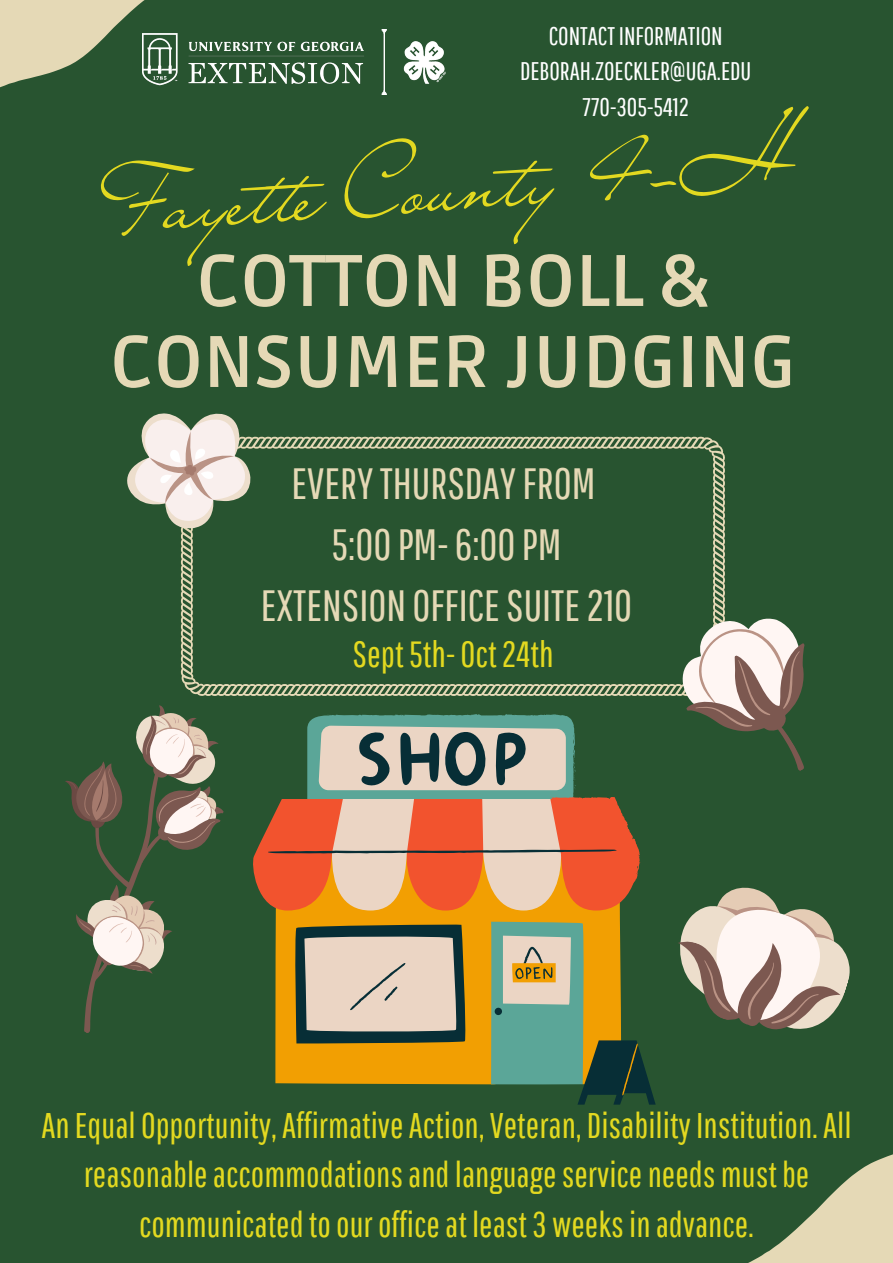
<style>
.page{position:relative;width:893px;height:1263px;background:#285430}
.page>*{position:absolute;margin:0;border:0;box-sizing:border-box;transform-origin:0 0}
.t1{font:84.3px "Liana";color:#e3d920}
.t2{font:700 72.75px/81px "Ruda";color:#e5d9b6;text-align:center}
.t3{font:43.88px/61.3px "Pathway Gothic One";color:#e5d9b6;text-align:center}
.t4{font:36.45px "Pathway Gothic One";color:#e3d920}
.t5{font:35.7px/49.5px "Pathway Gothic One";color:#e3d920;text-align:center}
.t6{font:25.5px "Pathway Gothic One";color:#fff}
</style>
<div class="page">
<svg style="left:0;top:0;width:145px;height:88px;fill:#e5d9b6"></svg>
<svg style="left:748px;top:1154px;width:145px;height:109px;fill:#e5d9b6"></svg>
<svg style="left:180px;top:436px;width:545px;height:260px"></svg>
<svg style="left:307px;top:714px;width:267px;height:14px;background:#559c8b"></svg>
<svg style="left:294px;top:924px;width:361px;height:180px"></svg>
<svg style="left:503px;top:936px;width:135px;height:159px"></svg>
<svg style="left:253px;top:803px;width:387px;height:108px"></svg>
<svg style="left:304px;top:726px;width:262px;height:306px;background:#aeb69b"></svg>
<svg style="left:267px;top:728px;width:350px;height:287px;background:#c29b71"></svg>
<img style="left:142px;top:29px;width:304px;height:66px">
<svg style="left:670px;top:598px;width:135px;height:173px"></svg>
<svg style="left:678px;top:887px;width:172px;height:143px"></svg>
<svg style="left:65px;top:705px;width:159px;height:328px"></svg>
<svg style="left:127px;top:413px;width:123px;height:115px"></svg>
<h2 class="t6" style="left:548px;top:21px;width:176px">CONTACTINFORMATION</h2>
<p class="t6" style="left:520px;top:56px;width:233px">DEBORAH.ZOECKLER@UGA.EDU</p>
<p class="t6" style="left:582px;top:91px;width:108px">770-305-5412</p>
<p class="t1" style="left:91px;top:154px;width:704px;rotate:-4deg">Fayet e County 4-H</p>
<p class="t2" style="left:110px;top:243px;width:688px">COTTON BOLL &amp;<br>CONSUMER JUDGING</p>
<p class="t3" style="left:261px;top:451px;width:373px">EVERYTHURSDAYFROM<br>5:00 PM- 6:00 PM<br>EXTENSION OFFICESUITE 210</p>
<p class="t4" style="left:352px;top:632px;width:202px">Sept5th- Oct 24th</p>
<h1 class="t5" style="left:41px;top:1099px;width:812px">AnEqual Opportunity,AffirmativeAction,Veteran, DisabilityInstitution.All reasonableaccommodationsandlanguageserviceneedsmustbe communicatedtoourofficeat least 3 weeksinadvance.</h1>
</div>
